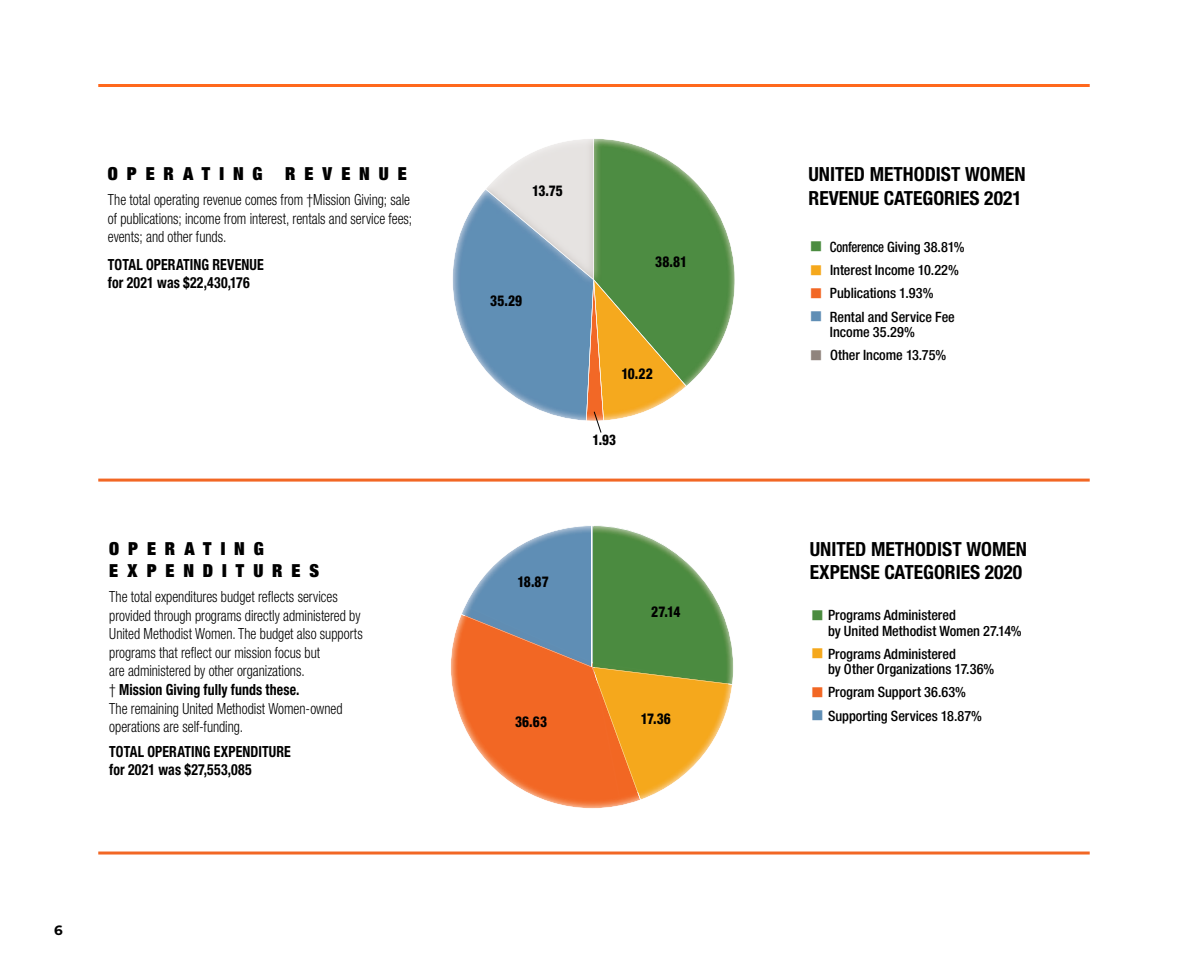
<style>
.page{position:relative;width:1188px;height:972px;background:#fff}
.page>*{position:absolute;margin:0;border:0;box-sizing:border-box;transform-origin:0 0}
.t1{font:700 condensed 19.5px/23.4px "Helvetica Neue LT Std";color:#000}
.t2{font:900 condensed 18px/22.5px "Helvetica Neue LT Std";letter-spacing:.495em;color:#000}
.t3{font:300 condensed 15.3px/18.6px "Helvetica Neue LT Std";color:#000;scale:.9 1}
.t4{font:700 condensed 15.3px/18.6px "Helvetica Neue LT Std";letter-spacing:.005em;color:#000;scale:.9 1}
.t5{font:800 condensed 15px "Helvetica Neue LT Std";letter-spacing:.01em;color:#000;scale:.9 1}
.t6{font:800 condensed 14.7px "Helvetica Neue LT Std";color:#000;scale:.9 1}
.t7{font:500 condensed 14.25px/15.5px "Helvetica Neue LT Std";letter-spacing:-.005em;color:#000}
.t8{font:500 condensed 14.25px "Helvetica Neue LT Std";letter-spacing:-.005em;color:#000;scale:.9 1}
.t9{font:700 13.5px "Montserrat";color:#000}
.s1{font-weight:700}
.s2{font-family:"Montserrat";font-weight:700;font-stretch:normal;font-size:25.5px;color:#4b8c40}
.s3{font-family:"Montserrat";font-weight:700;font-stretch:normal;font-size:25.5px;color:#f5a81c}
.s4{font-family:"Montserrat";font-weight:700;font-stretch:normal;font-size:25.5px;color:#f26724}
.s5{font-family:"Montserrat";font-weight:700;font-stretch:normal;font-size:25.5px;color:#5f8eb5}
.s6{font-family:"Montserrat";font-weight:700;font-stretch:normal;font-size:25.5px;color:#90847d}
</style>
<div class="page">
<hr style="left:98px;top:479px;width:992px;height:3px;background:#f26724">
<hr style="left:98px;top:852px;width:992px;height:3px;background:#f26724">
<hr style="left:98px;top:84px;width:992px;height:3px;background:#ff681d">
<div style="left:440px;top:132px;width:308px;height:290px;background:#fff;opacity:.75"></div>
<div style="left:440px;top:522px;width:308px;height:290px;background:#fff;opacity:.75"></div>
<svg style="left:594px;top:411px;width:7px;height:22px"></svg>
<p class="t2" style="left:108px;top:162px;width:156px">OPERATING</p>
<p class="t2" style="left:285px;top:162px;width:123px">REVENUE</p>
<p class="t3" style="left:108px;top:190px;width:340px">The total operating revenue comes from †Mission Giving; sale of publications; income from interest, rentals and service fees; events; and other funds.</p>
<p class="t4" style="left:108px;top:255px;width:175px">TOTAL OPERATING REVENUE for 2021 was $22,430,176</p>
<p class="t2" style="left:109px;top:537px;width:211px">OPERATING<br>EXPENDITURES</p>
<p class="t3" style="left:109px;top:587px;width:283px">The total expenditures budget reflects services provided through programs directly administered by United Methodist Women. The budget also supports programs that reflect our mission focus but<br>are administered by other organizations.<br>† <span class="s1">Mission Giving fully funds these.<br></span>The remaining United Methodist Women-owned operations are self-funding.</p>
<p class="t4" style="left:109px;top:742px;width:203px">TOTAL OPERATING EXPENDITURE for 2021 was $27,553,085</p>
<p class="t9" style="left:54px;top:920px;width:10px">6</p>
<p class="t5" style="left:532px;top:182px;width:36px">13.75</p>
<p class="t5" style="left:490px;top:291px;width:37px">35.29</p>
<p class="t5" style="left:655px;top:252px;width:37px">38.81</p>
<p class="t5" style="left:621px;top:365px;width:36px">10.22</p>
<p class="t6" style="left:593px;top:431px;width:27px">1.93</p>
<p class="t5" style="left:517px;top:573px;width:36px">18.87</p>
<p class="t5" style="left:515px;top:712px;width:37px">36.63</p>
<p class="t5" style="left:651px;top:603px;width:34px">27.14</p>
<p class="t5" style="left:641px;top:709px;width:35px">17.36</p>
<p class="t1" style="left:809px;top:162px;width:219px">UNITED METHODIST WOMEN<br>REVENUE CATEGORIES 2021</p>
<p class="t8" style="left:809px;top:238px;width:175px"><span class="s2">■</span> Conference Giving 38.81%</p>
<p class="t7" style="left:809px;top:262px;width:152px"><span class="s3">■</span> Interest Income 10.22%</p>
<p class="t7" style="left:809px;top:285px;width:127px"><span class="s4">■</span> Publications 1.93%</p>
<p class="t7" style="left:830px;top:309px;width:126px;text-indent:-21px"><span class="s5">■</span> Rental and Service Fee<br>Income 35.29%</p>
<p class="t7" style="left:809px;top:347px;width:139px"><span class="s6">■</span> Other Income 13.75%</p>
<p class="t1" style="left:810px;top:537px;width:219px">UNITED METHODIST WOMEN<br>EXPENSE CATEGORIES 2020</p>
<p class="t7" style="left:828px;top:607px;width:195px;text-indent:-18px"><span class="s2">■</span> Programs Administered<br>by United Methodist Women 27.14%</p>
<p class="t7" style="left:828px;top:646px;width:168px;text-indent:-18px"><span class="s3">■</span> Programs Administered<br>by Other Organizations 17.36%</p>
<p class="t7" style="left:810px;top:684px;width:158px"><span class="s4">■</span> Program Support 36.63%</p>
<p class="t7" style="left:810px;top:708px;width:174px"><span class="s5">■</span> Supporting Services 18.87%</p>
</div>
